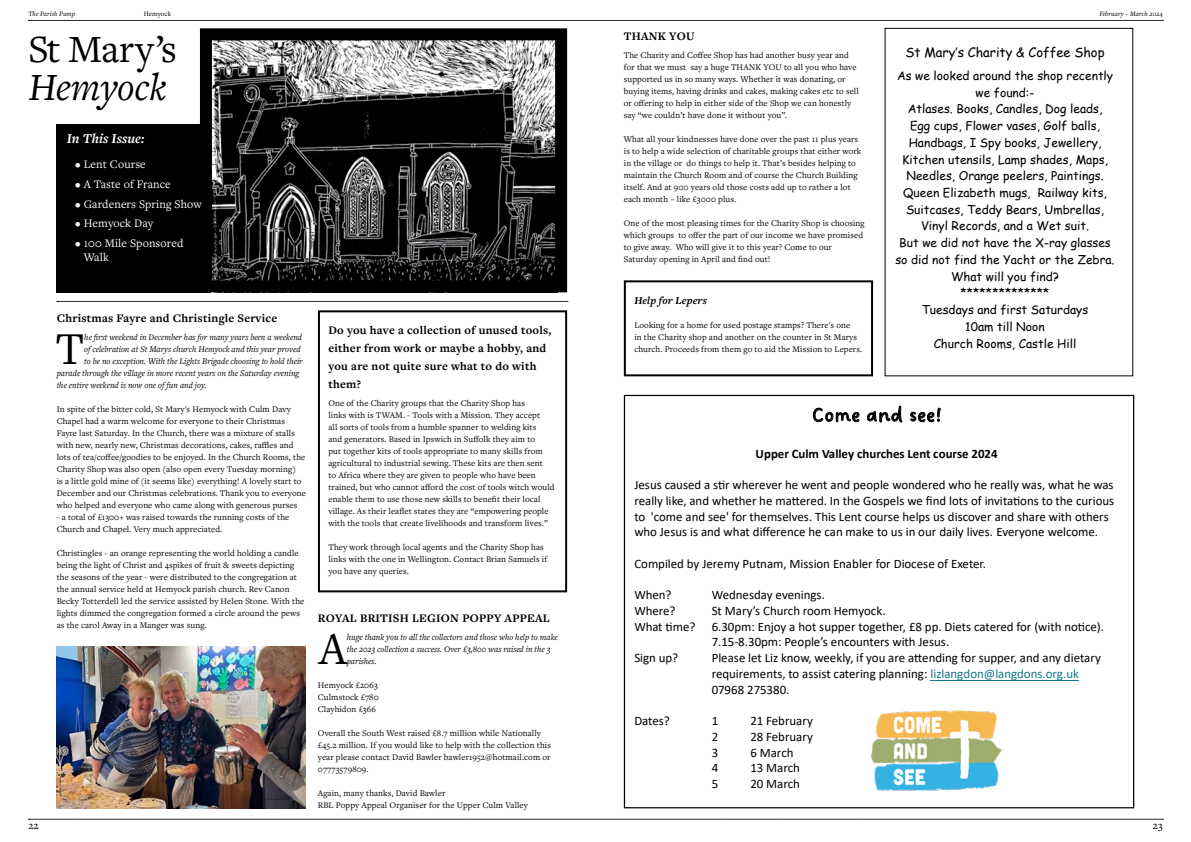
<style>
.page{position:relative;width:1191px;height:842px;background:#fff}
.page>*{position:absolute;margin:0;border:0;box-sizing:border-box;transform-origin:0 0}
.t1{font:47.4px "Freight Text Pro";color:#000}
.t2{font:40px "Freight Text Pro";color:#000}
.t3{font:italic 40px "Freight Text Pro";color:#000}
.t4{font:21.4px "Dreaming Outloud Pro";letter-spacing:.005em;color:#000}
.t5{font:italic 700 14px "Freight Text Pro";color:#fff}
.t6{font:13px "Comic Sans MS";color:#000}
.t7{font:12.9px/15.7px "Calibri";letter-spacing:-.005em;color:#000}
.t8{font:700 12.9px "Calibri";color:#000}
.t9{font:12px/16.7px "Comic Sans MS";color:#000;text-align:center}
.t10{font:700 12px/18px "Freight Text Pro";letter-spacing:.02em;color:#000}
.t11{font:12px/14px "Freight Text Pro";letter-spacing:.01em;color:#fff}
.t12{font:italic 700 11px "Freight Text Pro";letter-spacing:.01em;color:#000}
.t13{font:11px "Freight Text Pro";color:#000}
.t14{font:9px/12px "Freight Text Pro";letter-spacing:.01em;color:#000}
.t15{font:italic 9px/12px "Freight Text Pro";letter-spacing:-.005em;color:#000}
.t16{font:italic 7px "Freight Text Pro";color:#000}
.t17{font:7px "Freight Text Pro";color:#000}
.s1{color:#117988}
</style>
<div class="page">
<svg style="left:28px;top:819px;width:1135px;height:1px"></svg>
<svg style="left:28px;top:20px;width:1135px;height:1px"></svg>
<div style="left:57px;top:124px;width:162px;height:168px;background:#000"></div>
<img style="left:213px;top:41px;width:341px;height:238px">
<div style="left:200px;top:28px;width:367px;height:264px;border:12px solid #000"></div>
<svg style="left:57px;top:301px;width:511px;height:1px"></svg>
<div style="left:318px;top:310px;width:249px;height:282px;border:2px solid #000"></div>
<div style="left:624px;top:280px;width:249px;height:96px;border:2px solid #000"></div>
<hr style="left:930px;top:680px;width:149px;height:1px;background:#117988">
<img style="left:871px;top:710px;width:131px;height:81px">
<img style="left:57px;top:646px;width:249px;height:162px">
<p class="t16" style="left:28px;top:9px;width:48px">The Parish Pump</p>
<p class="t17" style="left:144px;top:9px;width:29px">Hemyock</p>
<p class="t16" style="left:1099px;top:9px;width:65px">February – March 2024</p>
<h2 class="t2" style="left:28px;top:23px;width:150px">St Mary’s</h2>
<h2 class="t3" style="left:28px;top:61px;width:140px">Hemyock</h2>
<h3 class="t5" style="left:67px;top:129px;width:79px">In This Issue:</h3>
<h3 class="t11" style="left:75px;top:157px;width:72px">• Lent Course</h3>
<h3 class="t11" style="left:75px;top:177px;width:97px">• A Taste of France</h3>
<h3 class="t11" style="left:75px;top:196px;width:128px">• Gardeners Spring Show</h3>
<h3 class="t11" style="left:75px;top:216px;width:79px">• Hemyock Day</h3>
<h3 class="t11" style="left:84px;top:236px;width:101px;text-indent:-8px">• 100 Mile Sponsored<br>Walk</h3>
<p class="t13" style="left:28px;top:819px;width:12px">22</p>
<h3 class="t10" style="left:57px;top:309px;width:222px">Christmas Fayre and Christingle Service</h3>
<h1 class="t1" style="left:56px;top:318px;width:31px">T</h1>
<p class="t15" style="left:84px;top:331px;width:219px">he first weekend in December has for many years been a weekend</p>
<p class="t15" style="left:84px;top:343px;width:218px">of celebration at St Marys church Hemyock and this year proved</p>
<p class="t15" style="left:84px;top:355px;width:220px">to be no exception. With the Lights Brigade choosing to hold their</p>
<p class="t15" style="left:57px;top:367px;width:244px">parade through the village in more recent years on the Saturday evening</p>
<p class="t15" style="left:57px;top:379px;width:151px">the entire weekend is now one of fun and joy.</p>
<p class="t14" style="left:57px;top:403px;width:251px">In spite of the bitter cold, St Mary's Hemyock with Culm Davy Chapel had a warm welcome for everyone to their Christmas Fayre last Saturday. In the Church, there was a mixture of stalls with new, nearly new, Christmas decorations, cakes, raffles and lots of tea/coffee/goodies to be enjoyed. In the Church Rooms, the Charity Shop was also open (also open every Tuesday morning)<br>is a little gold mine of (it seems like) everything! A lovely start to December and our Christmas celebrations. Thank you to everyone who helped and everyone who came along with generous purses</p>
<p class="t14" style="left:57px;top:511px;width:234px">- a total of £1300+ was raised towards the running costs of the<br>Church and Chapel. Very much appreciated.</p>
<p class="t14" style="left:57px;top:547px;width:249px">Christingles - an orange representing the world holding a candle being the light of Christ and 4spikes of fruit &amp; sweets depicting the seasons of the year - were distributed to the congregation at the annual service held at Hemyock parish church. Rev Canon Becky Totterdell led the service assisted by Helen Stone. With the lights dimmed the congregation formed a circle around the pews as the carol Away in a Manger was sung.</p>
<h3 class="t10" style="left:328px;top:321px;width:224px">Do you have a collection of unused tools, either from work or maybe a hobby, and you are not quite sure what to do with them?</h3>
<p class="t14" style="left:328px;top:397px;width:228px">One of the Charity groups that the Charity Shop has<br>links with is TWAM. - Tools with a Mission. They accept<br>all sorts of tools from a humble spanner to welding kits<br>and generators. Based in Ipswich in Suffolk they aim to<br>put together kits of tools appropriate to many skills from agricultural to industrial sewing. These kits are then sent<br>to Africa where they are given to people who have been trained, but who cannot afford the cost of tools witch would enable them to use those new skills to benefit their local village. As their leaflet states they are “empowering people with the tools that create livelihoods and transform lives.”</p>
<p class="t14" style="left:328px;top:541px;width:221px">They work through local agents and the Charity Shop has links with the one in Wellington. Contact Brian Samuels if you have any queries.</p>
<h3 class="t10" style="left:318px;top:609px;width:233px">ROYAL BRITISH LEGION POPPY APPEAL</h3>
<h1 class="t1" style="left:319px;top:618px;width:30px">A</h1>
<p class="t15" style="left:347px;top:631px;width:213px">huge thank you to all the collectors and those who help to make the 2023 collection a success. Over £3,800 was raised in the 3 parishes.</p>
<p class="t14" style="left:318px;top:679px;width:62px;text-align:justify">Hemyock £2063<br>Culmstock £780<br>Clayhidon £366</p>
<p class="t14" style="left:318px;top:727px;width:234px">Overall the South West raised £8.7 million while Nationally £45.2 million. If you would like to help with the collection this year please contact David Bawler bawler1952@hotmail.com or 07773579809.</p>
<p class="t14" style="left:318px;top:787px;width:211px">Again, many thanks, David Bawler<br>RBL Poppy Appeal Organiser for the Upper Culm Valley</p>
<h3 class="t10" style="left:624px;top:27px;width:72px">THANK YOU</h3>
<p class="t14" style="left:624px;top:49px;width:236px">The Charity and Coffee Shop has had another busy year and for that we must say a huge THANK YOU to all you who have supported us in so many ways. Whether it was donating, or buying items, having drinks and cakes, making cakes etc to sell or offering to help in either side of the Shop we can honestly say “we couldn’t have done it without you”.</p>
<p class="t14" style="left:624px;top:133px;width:239px">What all your kindnesses have done over the past 11 plus years is to help a wide selection of charitable groups that either work in the village or do things to help it. That’s besides helping to maintain the Church Room and of course the Church Building itself. And at 900 years old those costs add up to rather a lot each month – like £3000 plus.</p>
<p class="t14" style="left:624px;top:217px;width:242px">One of the most pleasing times for the Charity Shop is choosing which groups to offer the part of our income we have promised to give away. Who will give it to this year? Come to our Saturday opening in April and find out!</p>
<p class="t12" style="left:634px;top:293px;width:74px">Help for Lepers</p>
<p class="t14" style="left:634px;top:319px;width:229px">Looking for a home for used postage stamps? There's one<br>in the Charity shop and another on the counter in St Marys church. Proceeds from them go to aid the Mission to Lepers.</p>
<h3 class="t6" style="left:905px;top:42px;width:200px">St Mary’s Charity &amp; Coffee Shop</h3>
<p class="t9" style="left:895px;top:67px;width:221px">As we looked around the shop recently we found:-<br>Atlases. Books, Candles, Dog leads,<br>Egg cups, Flower vases, Golf balls,<br>Handbags, I Spy books, Jewellery,<br>Kitchen utensils, Lamp shades, Maps,<br>Needles, Orange peelers, Paintings.<br>Queen Elizabeth mugs, Railway kits,<br>Suitcases, Teddy Bears, Umbrellas,<br>Vinyl Records, and a Wet suit.<br>But we did not have the X-ray glasses so did not find the Yacht or the Zebra.<br>What will you find?<br>**************<br>Tuesdays and first Saturdays<br>10am till Noon<br>Church Rooms, Castle Hill</p>
<h3 class="t4" style="left:811px;top:402px;width:131px">Come and see!</h3>
<h3 class="t8" style="left:755px;top:444px;width:243px">Upper Culm Valley churches Lent course 2024</h3>
<p class="t7" style="left:634px;top:477px;width:481px">Jesus caused a stir wherever he went and people wondered who he really was, what he was really like, and whether he mattered. In the Gospels we find lots of invitations to the curious to 'come and see' for themselves. This Lent course helps us discover and share with others who Jesus is and what difference he can make to us in our daily lives. Everyone welcome.</p>
<h3 class="t7" style="left:634px;top:555px;width:353px">Compiled by Jeremy Putnam, Mission Enabler for Diocese of Exeter.</h3>
<h3 class="t7" style="left:634px;top:587px;width:39px">When?</h3>
<h3 class="t7" style="left:711px;top:587px;width:115px">Wednesday evenings.</h3>
<h3 class="t7" style="left:634px;top:602px;width:43px">Where?</h3>
<h3 class="t7" style="left:711px;top:602px;width:175px">St Mary’s Church room Hemyock.</h3>
<h3 class="t7" style="left:634px;top:618px;width:63px">What time?</h3>
<h3 class="t7" style="left:711px;top:618px;width:394px">6.30pm: Enjoy a hot supper together, £8 pp. Diets catered for (with notice).<br>7.15-8.30pm: People’s encounters with Jesus.</h3>
<h3 class="t7" style="left:634px;top:650px;width:45px">Sign up?</h3>
<h3 class="t7" style="left:711px;top:649px;width:391px">Please let Liz know, weekly, if you are attending for supper, and any dietary requirements, to assist catering planning: <span class="s1">lizlangdon@langdons.org.uk<br></span>07968 275380.</h3>
<h3 class="t7" style="left:634px;top:713px;width:37px">Dates?</h3>
<h3 class="t7" style="left:711px;top:713px;width:8px">1</h3>
<h3 class="t7" style="left:750px;top:713px;width:64px">21 February</h3>
<h3 class="t7" style="left:711px;top:728px;width:8px">2</h3>
<h3 class="t7" style="left:750px;top:728px;width:64px">28 February</h3>
<h3 class="t7" style="left:711px;top:744px;width:8px">3</h3>
<h3 class="t7" style="left:750px;top:744px;width:45px">6 March</h3>
<h3 class="t7" style="left:711px;top:760px;width:8px">4</h3>
<h3 class="t7" style="left:750px;top:760px;width:51px">13 March</h3>
<h3 class="t7" style="left:711px;top:776px;width:8px">5</h3>
<h3 class="t7" style="left:750px;top:776px;width:51px">20 March</h3>
<p class="t13" style="left:1152px;top:819px;width:11px">23</p>
</div>
